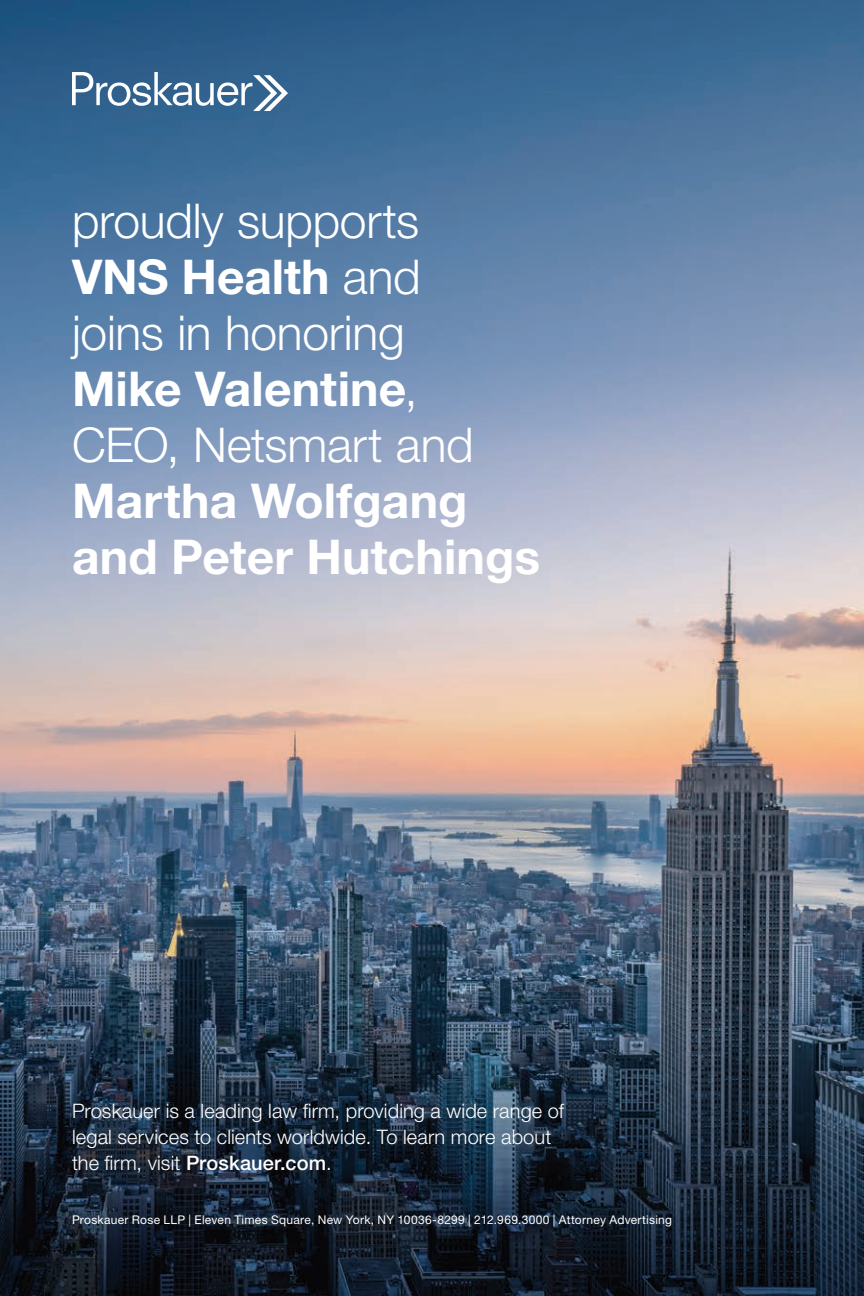
<style>
.page{position:relative;width:864px;height:1296px;background:#fff}
.page>*{position:absolute;margin:0;border:0;box-sizing:border-box;transform-origin:0 0}
.t1{font:300 48px/56px "Helvetica Neue LT Std";letter-spacing:-.005em;color:#fff}
.t2{font:700 48px/56px "Helvetica Neue LT Std";letter-spacing:.005em;color:#fff}
.t3{font:300 20px/26px "Helvetica Neue LT Std";letter-spacing:.005em;color:#fff}
.t4{font:12px "Helvetica Neue LT Std";letter-spacing:.02em;color:#fff}
.s1{font-weight:700}
.s2{font-weight:500}
</style>
<div class="page">
<img style="left:0;top:0;width:864px;height:1296px">
<svg style="left:72px;top:72px;width:216px;height:39px"></svg>
<h1 class="t1" style="left:72px;top:192px;width:403px">proudly supports<br><span class="s1">VNS Health</span> and joins in honoring<br><span class="s1">Mike Valentine</span>,<br>CEO, Netsmart and</h1>
<h1 class="t2" style="left:72px;top:472px;width:470px">Martha Wolfgang and Peter Hutchings</h1>
<p class="t3" style="left:72px;top:1097px;width:494px">Proskauer is a leading law firm, providing a wide range of legal services to clients worldwide. To learn more about the firm, visit <span class="s2">Proskauer.com</span>.</p>
<p class="t4" style="left:72px;top:1213px;width:602px">Proskauer Rose LLP | Eleven Times Square, New York, NY 10036-8299 | 212.969.3000 | Attorney Advertising</p>
</div>
